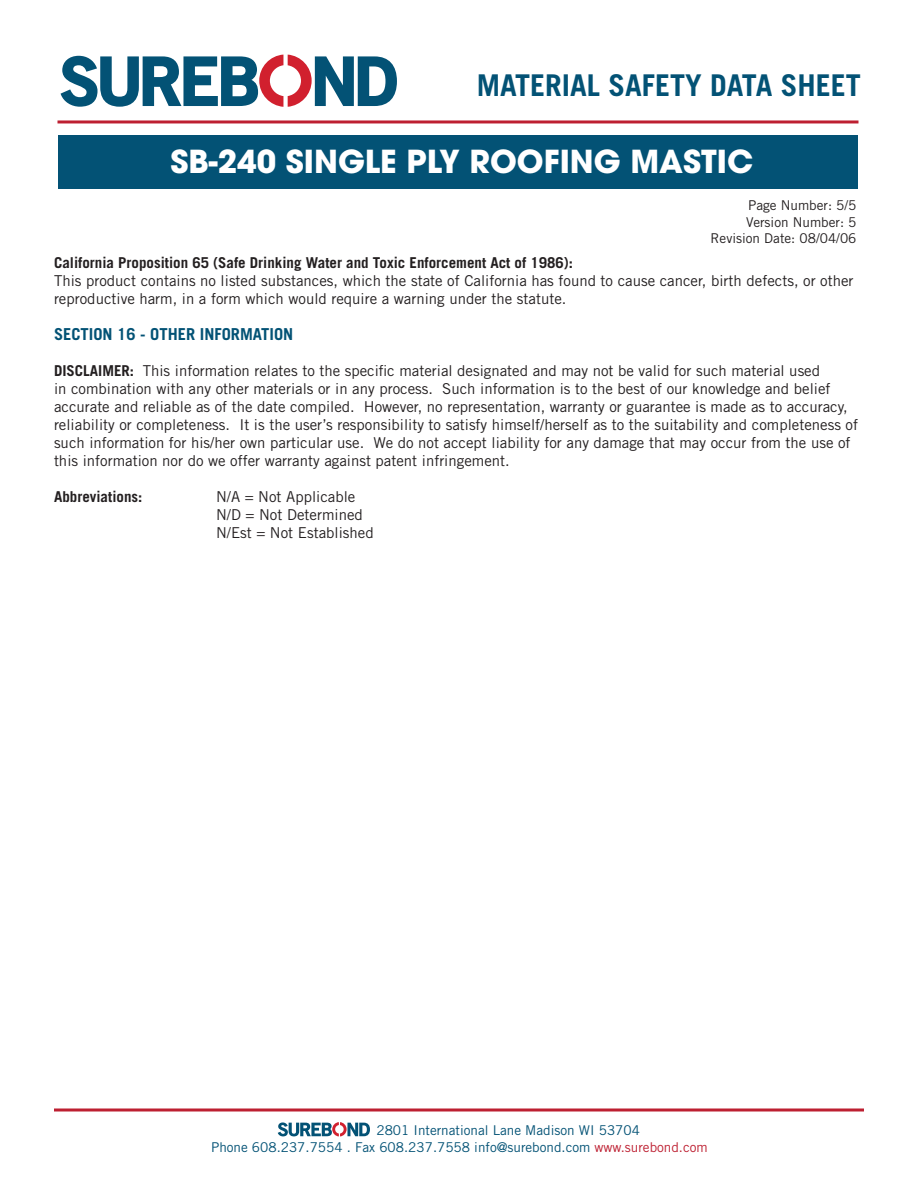
<style>
.page{position:relative;width:918px;height:1188px;background:#fff}
.page>*{position:absolute;margin:0;border:0;box-sizing:border-box;transform-origin:0 0}
.t1{font:700 31.5px "Avant Garde";color:#fff}
.t2{font:700 30px "Trade Gothic";color:#035275}
.Titles{font:700 16.5px "Trade Gothic";color:#035275}
.Plain_Text{font:15px/18px "Trade Gothic";color:#231f20}
.Plain_Text-2{font:700 15px "Trade Gothic";color:#231f20}
.t3{font:13.5px/16.2px "Trade Gothic";color:#035275}
.t4{font:13.5px/16.2px "Trade Gothic";color:#231f20;text-align:right}
.s1{font-weight:700}
.s2{color:#bd1f31}
</style>
<div class="page">
<hr style="left:57px;top:120px;width:801px;height:3px;background:#bd1f31">
<div style="left:58px;top:135px;width:800px;height:54px;background:#035275"></div>
<svg style="left:54px;top:1108px;width:810px;height:4px;background:#cd5664"></svg>
<svg style="left:278px;top:1122px;width:92px;height:14px"></svg>
<svg style="left:61px;top:55px;width:336px;height:52px"></svg>
<h2 class="t2" style="left:477px;top:67px;width:386px">MATERIAL SAFETY DATA SHEET</h2>
<h1 class="t1" style="left:170px;top:141px;width:584px">SB-240 SINGLE PLY ROOFING MASTIC</h1>
<p class="t4" style="left:711px;top:197px;width:147px">Page Number: /5<br>Version Number: 5<br>Revision Date: 08/04/06</p>
<p class="Plain_Text-2" style="left:54px;top:254px;width:521px">California Proposition 65 (Safe Drinking Water and Toxic Enforcement Act of 1986):</p>
<p class="Plain_Text" style="left:54px;top:272px;width:801px">This product contains no listed substances, which the state of California has found to cause cancer, birth defects, or other reproductive harm, in a form which would require a warning under the statute.</p>
<p class="Titles" style="left:54px;top:324px;width:241px">SECTION 16 - OTHER INFORMATION</p>
<p class="Plain_Text-2" style="left:54px;top:362px;width:17px">Disclaimer</p>
<p class="Plain_Text" style="left:54px;top:362px;width:806px;text-indent:76px"><span class="s1">:</span> This information relates to the specific material designated and may not be valid for such material used<br>in combination with any other materials or in any process. Such information is to the best of our knowledge and belief accurate and reliable as of the date compiled. However, no representation, warranty or guarantee is made as to accuracy, reliability or completeness. It is the user’s responsibility to satisfy himself/herself as to the suitability and completeness of such information for his/her own particular use. We do not accept liability for any damage that may occur from the use of this information nor do we offer warranty against patent infringement.</p>
<p class="Plain_Text-2" style="left:54px;top:488px;width:90px">Abbreviations:</p>
<p class="Plain_Text" style="left:216px;top:488px;width:141px">N/A = Not Applicable</p>
<p class="Plain_Text" style="left:216px;top:506px;width:148px">N/D = Not Determined</p>
<p class="Plain_Text" style="left:216px;top:524px;width:159px">N/Est = Not Established</p>
<p class="t3" style="left:211px;top:1122px;width:498px;text-indent:165px">2801 International Lane Madison WI 53704<br>Phone 608.237.7554 . Fax 608.237.7558 info@surebond.com <span class="s2">www.surebond.com</span></p>
</div>
